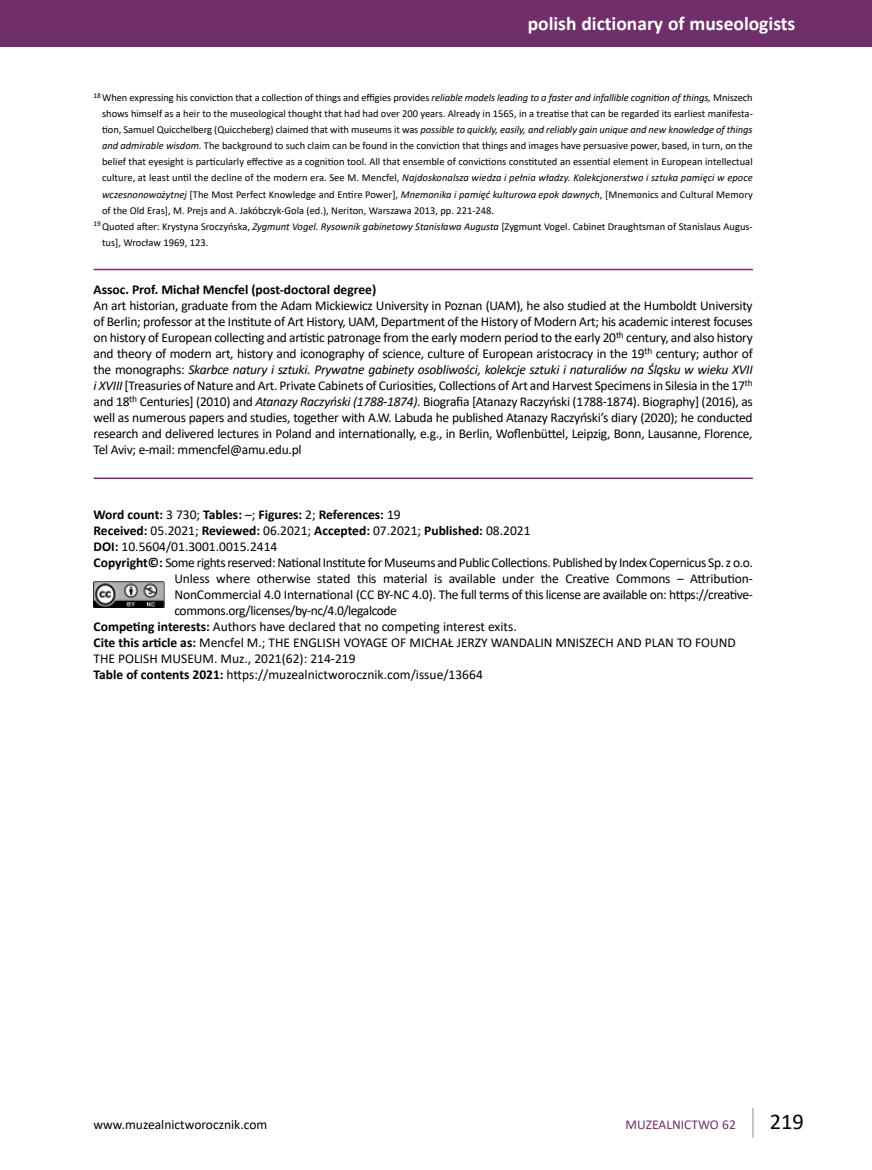
<style>
.page{position:relative;width:872px;height:1170px;background:#fff}
.page>*{position:absolute;margin:0;border:0;box-sizing:border-box;transform-origin:0 0}
.t1{font:22.5px "Calibri";color:#000}
.t2{font:700 19.5px "Calibri";color:#fff}
.t3{font:13.5px/16px "Calibri";letter-spacing:-.01em;color:#000;text-align:justify}
.t4{font:13.5px "Calibri";letter-spacing:-.03em;color:#000}
.t5{font:700 13.5px "Calibri";color:#000}
.t6{font:13.5px "Calibri";color:#702f6b}
.t7{font:10.5px "Calibri";color:#000}
.t8{font:italic 10.5px "Calibri";letter-spacing:-.005em;color:#000}
.s1{font-style:italic}
.s2{font-style:normal}
.s3{font-weight:400}
.s4{font-weight:700}
</style>
<div class="page">
<hr style="left:752px;top:1107px;width:1px;height:30px;background:#b3b2b2">
<div style="left:0;top:0;width:872px;height:47px;background:#702f6b"></div>
<hr style="left:94px;top:269px;width:659px;height:1px;background:#702f6b">
<hr style="left:94px;top:477px;width:659px;height:2px;background:#702f6b">
<img style="left:94px;top:581px;width:71px;height:26px">
<h2 class="t2" style="left:528px;top:10px;width:269px">polish dictionary of museologists</h2>
<p class="t7" style="left:94px;top:90px;width:660px"><sup>18</sup>When expressing his conviction that a collection of things and effigies provides <span class="s1">reliable models leading to a faster and infallible cognition of things,</span> Mniszech</p>
<p class="t7" style="left:102px;top:106px;width:652px">shows himself as a heir to the museological thought that had had over 200 years. Already in 1565, in a treatise that can be regarded its earliest manifesta-</p>
<p class="t8" style="left:102px;top:122px;width:652px"><span class="s2">tion, Samuel Quicchelberg (Quiccheberg) claimed that with museums it was</span> possible to quickly, easily, and reliably gain unique and new knowledge of things</p>
<p class="t7" style="left:102px;top:138px;width:652px"><span class="s1">and admirable wisdom.</span> The background to such claim can be found in the conviction that things and images have persuasive power, based, in turn, on the</p>
<p class="t7" style="left:102px;top:155px;width:652px">belief that eyesight is particularly effective as a cognition tool. All that ensemble of convictions constituted an essential element in European intellectual</p>
<p class="t8" style="left:102px;top:171px;width:652px"><span class="s2">culture, at least until the decline of the modern era. See M. Mencfel,</span> Najdoskonalsza wiedza i pełnia władzy. Kolekcjonerstwo i sztuka pamięci w epoce</p>
<p class="t7" style="left:102px;top:187px;width:652px"><span class="s1">wczesnonowożytnej</span> [The Most Perfect Knowledge and Entire Power], <span class="s1">Mnemonika i pamięć kulturowa epok dawnych</span>, [Mnemonics and Cultural Memory</p>
<p class="t7" style="left:102px;top:203px;width:393px">of the Old Eras], M. Prejs and A. Jakóbczyk-Gola (ed.), Neriton, Warszawa 2013, pp. 221-248.</p>
<p class="t7" style="left:94px;top:219px;width:661px"><sup>19</sup>Quoted after: Krystyna Sroczyńska, <span class="s1">Zygmunt Vogel. Rysownik gabinetowy Stanisława Augusta</span> [Zygmunt Vogel. Cabinet Draughtsman of Stanislaus Augus-</p>
<p class="t7" style="left:102px;top:235px;width:108px">tus], Wrocław 1969, 123.</p>
<p class="t5" style="left:94px;top:280px;width:284px">Assoc. Prof. Michał Mencfel (post-doctoral degree)</p>
<p class="t3" style="left:94px;top:297px;width:661px">An art historian, graduate from the Adam Mickiewicz University in Poznan (UAM), he also studied at the Humboldt University of Berlin; professor at the Institute of Art History, UAM, Department of the History of Modern Art; his academic interest focuses on history of European collecting and artistic patronage from the early modern period to the early 20<sup>th</sup> century, and also history and theory of modern art, history and iconography of science, culture of European aristocracy in the 19<sup>th</sup> century; author of the monographs: <span class="s1">Skarbce natury i sztuki. Prywatne gabinety osobliwości, kolekcje sztuki i naturaliów na Śląsku w wieku XVII i XVIII</span> [Treasuries of Nature and Art. Private Cabinets of Curiosities, Collections of Art and Harvest Specimens in Silesia in the 17<sup>th </sup>and 18<sup>th</sup> Centuries] (2010) and <span class="s1">Atanazy Raczyński (1788-1874)</span>. Biografia [Atanazy Raczyński (1788-1874). Biography] (2016), as well as numerous papers and studies, together with A.W. Labuda he published Atanazy Raczyński’s diary (2020); he conducted research and delivered lectures in Poland and internationally, e.g., in Berlin, Woflenbüttel, Leipzig, Bonn, Lausanne, Florence, Tel Aviv; e-mail: mmencfel@amu.edu.pl</p>
<p class="t5" style="left:94px;top:504px;width:309px">Word count: <span class="s3">3 730;</span> Tables: <span class="s3">–;</span> Figures: <span class="s3">2;</span> References: <span class="s3">19</span></p>
<p class="t5" style="left:94px;top:520px;width:438px">Received: <span class="s3">05.2021;</span> Reviewed: <span class="s3">06.2021;</span> Accepted: <span class="s3">07.2021;</span> Published: <span class="s3">08.2021</span></p>
<p class="t3" style="left:94px;top:538px;width:185px"><span class="s4">DOI:</span> 10.5604/01.3001.0015.2414</p>
<p class="t4" style="left:94px;top:553px;width:661px"><span class="s4">Copyright©:</span> Some rights reserved: National Institute for Museums and Public Collections. Published by Index Copernicus Sp. z o.o.</p>
<p class="t3" style="left:174px;top:570px;width:580px">Unless where otherwise stated this material is available under the Creative Commons – Attribution-</p>
<p class="t4" style="left:174px;top:585px;width:580px">NonCommercial 4.0 International (CC BY-NC 4.0). The full terms of this license are available on: https://creative-</p>
<p class="t4" style="left:174px;top:601px;width:224px">commons.org/licenses/by-nc/4.0/legalcode</p>
<p class="t3" style="left:94px;top:618px;width:425px"><span class="s4">Competing interests:</span> Authors have declared that no competing interest exits.</p>
<p class="t3" style="left:94px;top:634px;width:644px"><span class="s4">Cite this article as:</span> Mencfel M.; THE ENGLISH VOYAGE OF MICHAŁ JERZY WANDALIN MNISZECH AND PLAN TO FOUND</p>
<p class="t3" style="left:94px;top:650px;width:263px">THE POLISH MUSEUM. Muz., 2021(62): 214-219</p>
<p class="t3" style="left:94px;top:666px;width:391px"><span class="s4">Table of contents 2021:</span> https://muzealnictworocznik.com/issue/13664</p>
<p class="t3" style="left:94px;top:1115px;width:175px">www.muzealnictworocznik.com</p>
<p class="t6" style="left:625px;top:1114px;width:112px">MUZEALNICTWO 62</p>
<h1 class="t1" style="left:770px;top:1105px;width:36px">219</h1>
</div>
